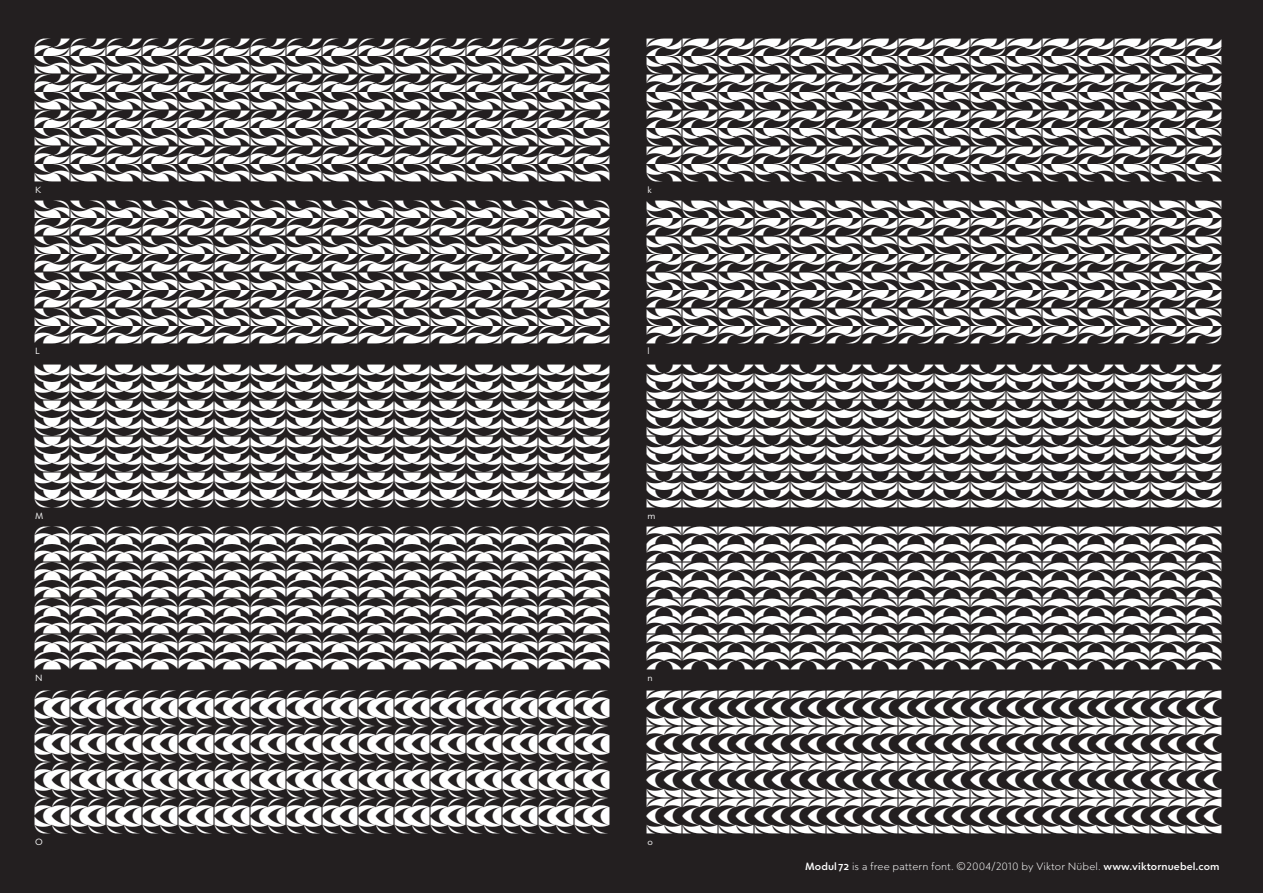
<style>
.page{position:relative;width:1263px;height:893px;background:#231f20}
.page>*{position:absolute;margin:0;border:0;box-sizing:border-box;transform-origin:0 0}
.t1{font:36px/36px "Modul 72";color:#fff;text-align:justify}
.t2{font:300 10.5px "Blog";letter-spacing:.01em;color:#fff}
.t3{font:9px "Blog";color:#fff}
.s1{font-weight:500}
</style>
<div class="page">
<p class="t1" style="left:34px;top:38px;width:1189px">KKKKKKKKKKKKKKKK KKKKKKKKKKKKKKKK KKKKKKKKKKKKKKKK KKKKKKKKKKKKKKKK KKKKKKKKKKKKKKKK KKKKKKKKKKKKKKKK KKKKKKKKKKKKKKKK KKKKKKKKKKKKKKKK</p>
<p class="t3" style="left:35px;top:183px;width:8px">K</p>
<p class="t3" style="left:647px;top:183px;width:6px">k</p>
<p class="t1" style="left:34px;top:200px;width:1189px">LLLLLLLLLLLLLLLL LLLLLLLLLLLLLLLL LLLLLLLLLLLLLLLL LLLLLLLLLLLLLLLL LLLLLLLLLLLLLLLL LLLLLLLLLLLLLLLL LLLLLLLLLLLLLLLL LLLLLLLLLLLLLLLL</p>
<p class="t3" style="left:35px;top:344px;width:6px">L</p>
<p class="t3" style="left:647px;top:344px;width:4px">l</p>
<p class="t1" style="left:34px;top:364px;width:1189px">MMMMMMMMMMMMMMMM MMMMMMMMMMMMMMMM MMMMMMMMMMMMMMMM MMMMMMMMMMMMMMMM MMMMMMMMMMMMMMMM MMMMMMMMMMMMMMMM MMMMMMMMMMMMMMMM MMMMMMMMMMMMMMMM</p>
<p class="t3" style="left:35px;top:509px;width:10px">M</p>
<p class="t3" style="left:647px;top:509px;width:9px">m</p>
<p class="t1" style="left:34px;top:526px;width:1189px">NNNNNNNNNNNNNNNN NNNNNNNNNNNNNNNN NNNNNNNNNNNNNNNN NNNNNNNNNNNNNNNN NNNNNNNNNNNNNNNN NNNNNNNNNNNNNNNN NNNNNNNNNNNNNNNN NNNNNNNNNNNNNNNN</p>
<p class="t1" style="left:34px;top:690px;width:1189px">OOOOOOOOOOOOOOOO OOOOOOOOOOOOOOOO OOOOOOOOOOOOOOOO OOOOOOOOOOOOOOOO OOOOOOOOOOOOOOOO OOOOOOOOOOOOOOOO OOOOOOOOOOOOOOOO OOOOOOOOOOOOOOOO</p>
<p class="t3" style="left:35px;top:671px;width:9px">N</p>
<p class="t3" style="left:647px;top:671px;width:7px">n</p>
<p class="t3" style="left:35px;top:835px;width:9px">O</p>
<p class="t3" style="left:647px;top:835px;width:7px">o</p>
<p class="t2" style="left:805px;top:859px;width:416px"><span class="s1">Modul72</span> is a free pattern font. ©2004/2010 by Viktor Nübel. <span class="s1">www.viktornuebel.com</span></p>
</div>
